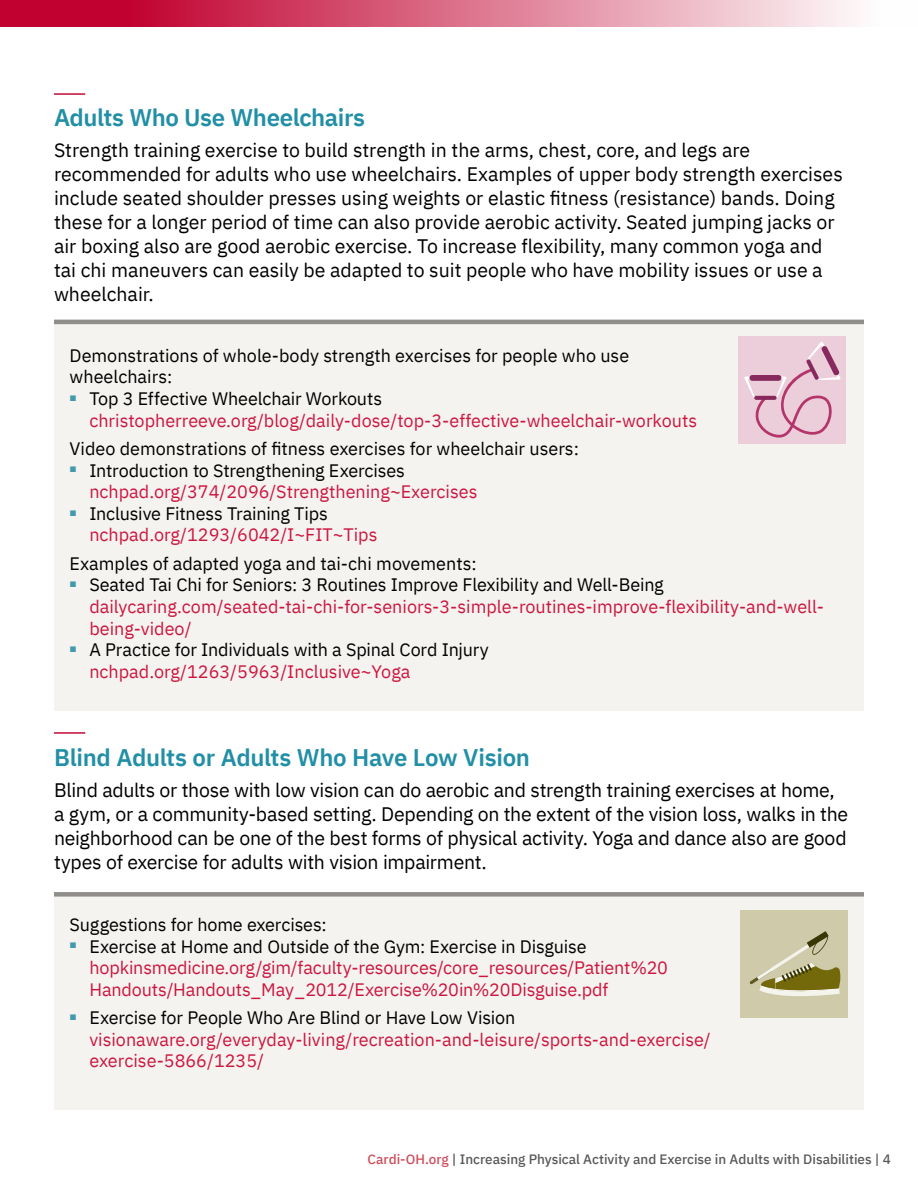
<style>
.page{position:relative;width:918px;height:1188px;background:#fff}
.page>*{position:absolute;margin:0;border:0;box-sizing:border-box;transform-origin:0 0}
.t1{font:600 24px "IBM Plex Sans";letter-spacing:-.015em;color:#218fa6}
.t2{font:19.5px/24px "IBM Plex Sans";color:#000}
.t3{font:18px/21.6px "IBM Plex Sans";letter-spacing:-.005em;color:#cd163f}
.t4{font:18px/21.6px "IBM Plex Sans";color:#000}
.t5{font:500 13.5px "IBM Plex Sans";color:#58595b}
.s1{color:#000}
.s2{color:#cd163f}
.s3{color:#ce4c5c}
</style>
<div class="page">
<svg style="left:0;top:0;width:854px;height:27px;background:#d96884"></svg>
<div style="left:54px;top:893px;width:810px;height:217px;background:#f4f3f0"></div>
<div style="left:54px;top:892px;width:810px;height:5px;background:#8f8e8a"></div>
<div style="left:54px;top:320px;width:810px;height:391px;background:#f4f3f0"></div>
<hr style="left:54px;top:320px;width:810px;height:4px;background:#8f8e8a">
<div style="left:738px;top:336px;width:108px;height:108px;background:#eccdda"></div>
<svg style="left:744px;top:342px;width:97px;height:96px"></svg>
<hr style="left:54px;top:93px;width:31px;height:2px;background:#c10230">
<div style="left:740px;top:910px;width:108px;height:108px;background:#cecaaa"></div>
<svg style="left:750px;top:931px;width:91px;height:65px"></svg>
<hr style="left:54px;top:732px;width:31px;height:2px;background:#c10230">
<p class="t1" style="left:54px;top:99px;width:313px">Adults Who Use Wheelchairs</p>
<p class="t2" style="left:54px;top:136px;width:790px">Strength training exercise to build strength in the arms, chest, core, and legs are recommended for adults who use wheelchairs. Examples of upper body strength exercises include seated shoulder presses using weights or elastic fitness (resistance) bands. Doing these for a longer period of time can also provide aerobic activity. Seated jumping jacks or air boxing also are good aerobic exercise. To increase flexibility, many common yoga and tai chi maneuvers can easily be adapted to suit people who have mobility issues or use a wheelchair.</p>
<p class="t4" style="left:70px;top:343px;width:561px">Demonstrations of whole-body strength exercises for people who use wheelchairs:</p>
<p class="t3" style="left:89px;top:386px;width:609px;text-indent:-20px"><sup>■</sup> <span class="s1">Top 3 Effective Wheelchair Workouts </span>christopherreeve.org/blog/daily-dose/top-3-effective-wheelchair-workouts</p>
<p class="t4" style="left:70px;top:436px;width:511px">Video demonstrations of fitness exercises for wheelchair users:</p>
<p class="t3" style="left:89px;top:458px;width:390px;text-indent:-20px"><sup>■</sup> <span class="s1">Introduction to Strengthening Exercises </span>nchpad.org/374/2096/Strengthening~Exercises</p>
<p class="t3" style="left:89px;top:501px;width:290px;text-indent:-20px"><sup>■</sup> <span class="s1">Inclusive Fitness Training Tips </span>nchpad.org/1293/6042/I~FIT~Tips</p>
<p class="t4" style="left:70px;top:551px;width:409px">Examples of adapted yoga and tai-chi movements:</p>
<p class="t3" style="left:89px;top:573px;width:736px;text-indent:-20px"><sup>■</sup> <span class="s1">Seated Tai Chi for Seniors: 3 Routines Improve Flexibility and Well-Being </span>dailycaring.com/seated-tai-chi-for-seniors-3-simple-routines-improve-flexibility-and-well&shy;being-video/</p>
<p class="t4" style="left:89px;top:637px;width:401px;text-indent:-20px"><sup>■</sup> A Practice for Individuals with a Spinal Cord Injury <span class="s2">nchpad.org/1263/5963/Inclusive~Yoga</span></p>
<p class="t1" style="left:54px;top:739px;width:478px">Blind Adults or Adults Who Have Low Vision</p>
<p class="t2" style="left:54px;top:776px;width:796px">Blind adults or those with low vision can do aerobic and strength training exercises at home, a gym, or a community-based setting. Depending on the extent of the vision loss, walks in the neighborhood can be one of the best forms of physical activity. Yoga and dance also are good types of exercise for adults with vision impairment.</p>
<p class="t4" style="left:70px;top:912px;width:259px">Suggestions for home exercises:</p>
<p class="t3" style="left:89px;top:934px;width:580px;text-indent:-20px"><sup>■</sup> <span class="s1">Exercise at Home and Outside of the Gym: Exercise in Disguise </span>hopkinsmedicine.org/gim/faculty-resources/core_resources/Patient%20<br>Handouts/Handouts_May_2012/Exercise%20in%20Disguise.pdf</p>
<p class="t3" style="left:89px;top:1005px;width:623px;text-indent:-20px"><sup>■</sup> <span class="s1">Exercise for People Who Are Blind or Have Low Vision </span>visionaware.org/everyday-living/recreation-and-leisure/sports-and-exercise/ exercise-5866/1235/</p>
<p class="t5" style="left:368px;top:1149px;width:525px"><span class="s3">Cardi-OH.org</span> | Increasing Physical Activity and Exercise in Adults with Disabilities | 4</p>
</div>
